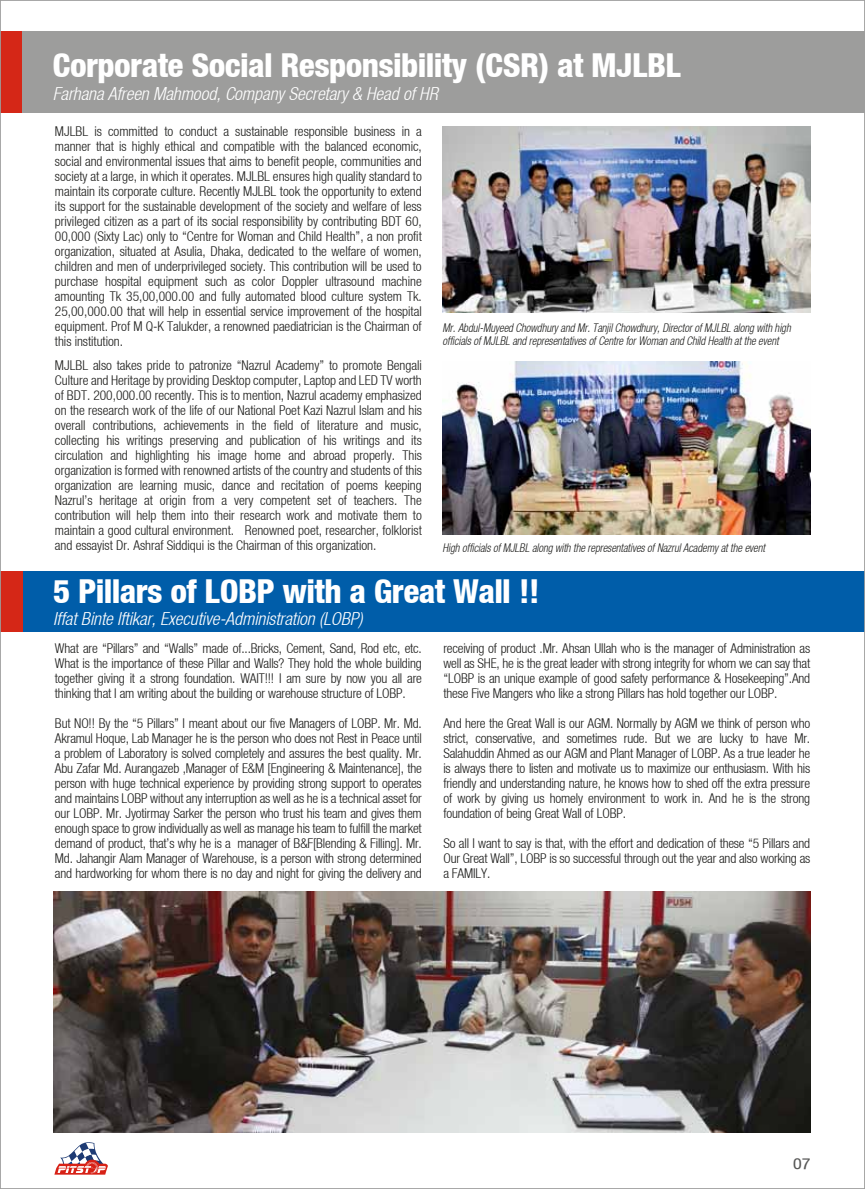
<style>
.page{position:relative;width:865px;height:1189px;background:#fff}
.page>*{position:absolute;margin:0;border:0;box-sizing:border-box;transform-origin:0 0}
.t1{font:33px "Heavenetica Cond 8 Hvy SH";color:#fff}
.t2{font:18px "Heavenetica Cond 4 Lt Obl SH";color:#fff}
.t3{font:15px "Heavenetica 5 PS Bld SH";color:#575756}
.t4{font:13.5px/15px "Heavenetica Cond 4 Lt SH";letter-spacing:-.01em;color:#1d1d1b;text-align:justify}
.t5{font:12px/13.5px "Heavenetica Cond 4 Lt Obl SH";color:#1d1d1b;scale:.9 1}
</style>
<div class="page">
<img style="left:2px;top:31px;width:861px;height:1144px">
<h1 class="t1" style="left:53px;top:44px;width:629px">Corporate Social Responsibility (CSR) at MJLBL</h1>
<h2 class="t2" style="left:53px;top:82px;width:386px">Farhana Afreen Mahmood, Company Secretary &amp; Head of HR</h2>
<p class="t4" style="left:55px;top:123px;width:368px">MJLBL is committed to conduct a sustainable responsible business in a manner that is highly ethical and compatible with the balanced economic, social and environmental issues that aims to benefit people, communities and society at a large, in which it operates. MJLBL ensures high quality standard to maintain its corporate culture. Recently MJLBL took the opportunity to extend its support for the sustainable development of the society and welfare of less privileged citizen as a part of its social responsibility by contributing BDT 60, 00,000 (Sixty Lac) only to “Centre for Woman and Child Health”, a non profit organization, situated at Asulia, Dhaka, dedicated to the welfare of women, children and men of underprivileged society. This contribution will be used to purchase hospital equipment such as color Doppler ultrasound machine amounting Tk 35,00,000.00 and fully automated blood culture system Tk.<br>25,00,000.00 that will help in essential service improvement of the hospital equipment. Prof M Q-K Talukder, a renowned paediatrician is the Chairman of this institution.</p>
<p class="t4" style="left:55px;top:357px;width:368px">MJLBL also takes pride to patronize “Nazrul Academy” to promote Bengali Culture and Heritage by providing Desktop computer, Laptop and LED TV worth of BDT. 200,000.00 recently. This is to mention, Nazrul academy emphasized on the research work of the life of our National Poet Kazi Nazrul Islam and his overall contributions, achievements in the field of literature and music, collecting his writings preserving and publication of his writings and its circulation and highlighting his image home and abroad properly. This organization is formed with renowned artists of the country and students of this organization are learning music, dance and recitation of poems keeping Nazrul’s heritage at origin from a very competent set of teachers. The contribution will help them into their research work and motivate them to maintain a good cultural environment. Renowned poet, researcher, folklorist and essayist Dr. Ashraf Siddiqui is the Chairman of this organization.</p>
<p class="t5" style="left:442px;top:320px;width:388px">Mr. Abdul-Muyeed Chowdhury and Mr. Tanjil Chowdhury, Director of MJLBL along with high officials of MJLBL and representatives of Centre for Woman and Child Health at the event</p>
<p class="t5" style="left:442px;top:540px;width:360px">High officials of MJLBL along with the representatives of Nazrul Academy at the event</p>
<h1 class="t1" style="left:53px;top:570px;width:488px">5 Pillars of LOBP with a Great Wall !!</h1>
<h2 class="t2" style="left:53px;top:607px;width:311px">Iffat Binte Iftikar, Executive-Administration (LOBP)</h2>
<p class="t4" style="left:55px;top:640px;width:368px">What are “Pillars” and “Walls” made of...Bricks, Cement, Sand, Rod etc, etc.<br>What is the importance of these Pillar and Walls? They hold the whole building together giving it a strong foundation. WAIT!!! I am sure by now you all are thinking that I am writing about the building or warehouse structure of LOBP.</p>
<p class="t4" style="left:55px;top:715px;width:368px">But NO!! By the “5 Pillars” I meant about our five Managers of LOBP. Mr. Md.<br>Akramul Hoque, Lab Manager he is the person who does not Rest in Peace until a problem of Laboratory is solved completely and assures the best quality. Mr.<br>Abu Zafar Md. Aurangazeb ,Manager of E&amp;M [Engineering &amp; Maintenance], the person with huge technical experience by providing strong support to operates and maintains LOBP without any interruption as well as he is a technical asset for our LOBP. Mr. Jyotirmay Sarker the person who trust his team and gives them enough space to grow individually as well as manage his team to fulfill the market demand of product, that’s why he is a manager of B&amp;F[Blending &amp; Filling]. Mr.<br>Md. Jahangir Alam Manager of Warehouse, is a person with strong determined and hardworking for whom there is no day and night for giving the delivery and</p>
<p class="t4" style="left:443px;top:640px;width:368px">receiving of product .Mr. Ahsan Ullah who is the manager of Administration as well as SHE, he is the great leader with strong integrity for whom we can say that “LOBP is an unique example of good safety performance &amp; Hosekeeping”.And these Five Mangers who like a strong Pillars has hold together our LOBP.</p>
<p class="t4" style="left:443px;top:715px;width:368px">And here the Great Wall is our AGM. Normally by AGM we think of person who strict, conservative, and sometimes rude. But we are lucky to have Mr.<br>Salahuddin Ahmed as our AGM and Plant Manager of LOBP. As a true leader he is always there to listen and motivate us to maximize our enthusiasm. With his friendly and understanding nature, he knows how to shed off the extra pressure of work by giving us homely environment to work in. And he is the strong foundation of being Great Wall of LOBP.</p>
<p class="t4" style="left:443px;top:835px;width:368px">So all I want to say is that, with the effort and dedication of these “5 Pillars and Our Great Wall”, LOBP is so successful through out the year and also working as a FAMILY.</p>
<p class="t3" style="left:793px;top:1154px;width:19px">07</p>
</div>
